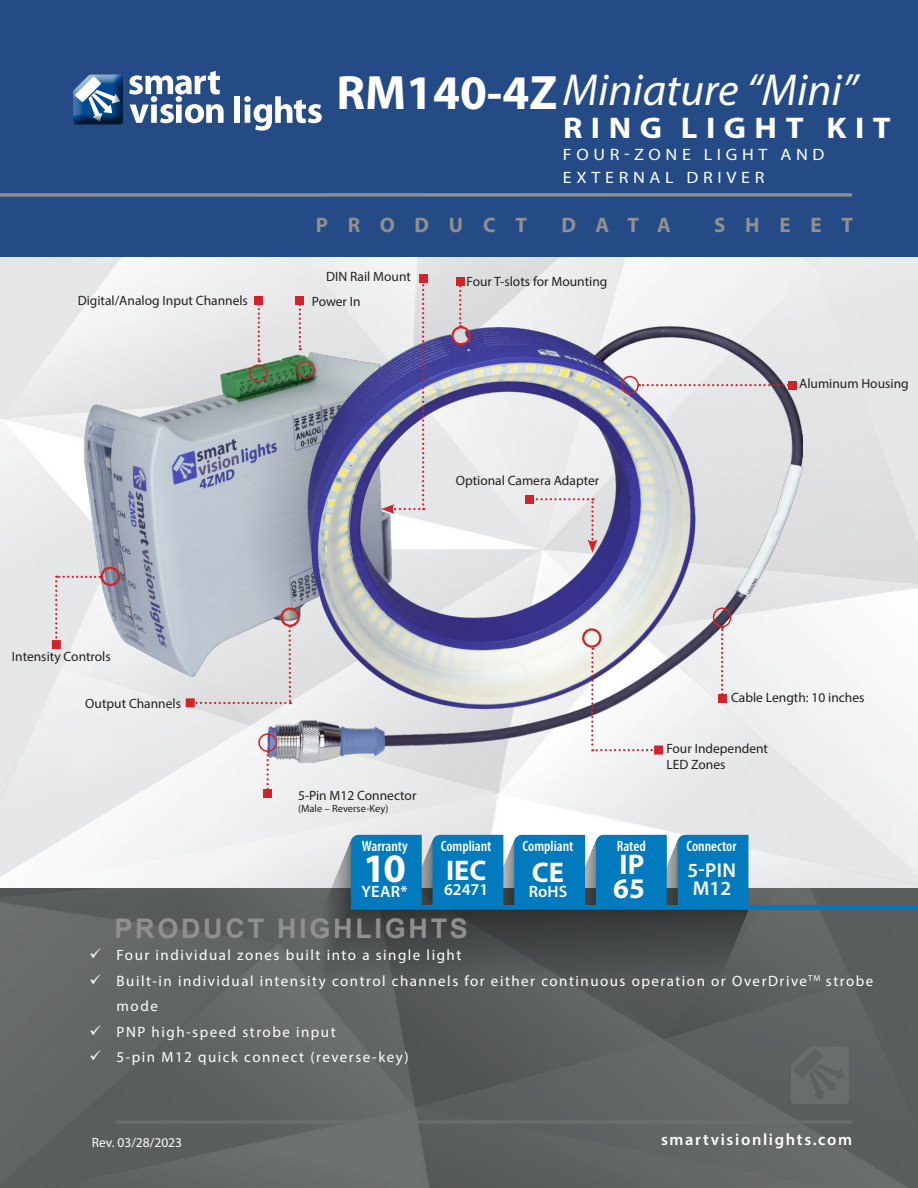
<style>
.page{position:relative;width:918px;height:1188px;background:#fff}
.page>*{position:absolute;margin:0;border:0;box-sizing:border-box;transform-origin:0 0}
.t1{font:700 48.45px "Myriad Pro";color:#fff}
.t2{font:italic 45px "Myriad Pro";color:#fff}
.t3{font:700 40.5px "Myriad Pro";color:#fff}
.t4{font:700 30px "Myriad Pro";letter-spacing:.26em;color:#fff;scale:1.09 1}
.t5{font:700 28.5px "Myriad Pro";color:#fff}
.t6{font:700 27px "Arial";letter-spacing:.1em;color:#90908f}
.t7{font:700 21px "Myriad Pro";letter-spacing:.94em;color:#90908f}
.t8{font:600 20.1px "Myriad Pro";letter-spacing:.015em;color:#fff}
.t9{font:600 16.5px "Myriad Pro";letter-spacing:.1em;color:#fff}
.t10{font:16.5px "Myriad Pro";letter-spacing:.26em;color:#fff;scale:1.09 1}
.t11{font:15px/25.5px "Myriad Pro";letter-spacing:.1em;color:#fff}
.t12{font:600 condensed 15px "Myriad Pro";color:#fff}
.t13{font:13.5px/16.2px "Myriad Pro";color:#231f20}
.t14{font:13.5px "Myriad Pro";color:#fff}
.t15{font:10.5px "Myriad Pro";color:#231f20}
</style>
<div class="page">
<img style="left:0;top:257px;width:918px;height:632px">
<img style="left:84px;top:326px;width:719px;height:437px">
<div style="left:0;top:889px;width:918px;height:299px;background:linear-gradient(to right,#616564,#5d6160)"></div>
<div style="left:0;top:0;width:918px;height:256px;background:#254b87"></div>
<svg style="left:322px;top:835px;width:596px;height:145px"></svg>
<hr style="left:116px;top:1120px;width:736px;height:4px;background:#6d716f">
<svg style="left:0;top:193px;width:852px;height:4px"></svg>
<svg style="left:267px;top:752px;width:2px;height:37px"></svg>
<div style="left:263px;top:789px;width:9px;height:9px;background:#d1232a"></div>
<div style="left:258px;top:733px;width:19px;height:19px;border:2px solid #d1232a;border-radius:50%"></div>
<svg style="left:459px;top:286px;width:2px;height:40px"></svg>
<div style="left:456px;top:277px;width:9px;height:9px;background:#d1232a"></div>
<svg style="left:530px;top:498px;width:67px;height:55px"></svg>
<div style="left:525px;top:495px;width:9px;height:9px;background:#d1232a"></div>
<svg style="left:791px;top:1047px;width:58px;height:57px"></svg>
<svg style="left:721px;top:627px;width:2px;height:67px"></svg>
<div style="left:718px;top:694px;width:9px;height:9px;background:#d1232a"></div>
<div style="left:713px;top:608px;width:18px;height:19px;border:2px solid #d1232a;border-radius:50%"></div>
<svg style="left:639px;top:384px;width:149px;height:2px"></svg>
<div style="left:788px;top:381px;width:9px;height:9px;background:#d1232a"></div>
<div style="left:621px;top:376px;width:18px;height:18px;border:2px solid #d1232a;border-radius:50%"></div>
<svg style="left:129px;top:71px;width:95px;height:52px"></svg>
<div style="left:235px;top:96px;width:5px;height:27px;background:#fff"></div>
<svg style="left:244px;top:96px;width:78px;height:35px"></svg>
<div style="left:72px;top:74px;width:54px;height:48px;background:#fff;opacity:.75"></div>
<div style="left:72px;top:75px;width:54px;height:52px;background:#231f20;opacity:.75"></div>
<div style="left:582px;top:628px;width:20px;height:20px;border:2px solid #d1232a;border-radius:50%"></div>
<svg style="left:591px;top:648px;width:69px;height:103px"></svg>
<div style="left:654px;top:746px;width:9px;height:9px;background:#d1232a"></div>
<div style="left:280px;top:607px;width:20px;height:20px;border:2px solid #d1232a;border-radius:50%"></div>
<svg style="left:190px;top:625px;width:101px;height:79px"></svg>
<div style="left:186px;top:698px;width:9px;height:9px;background:#d1232a"></div>
<svg style="left:258px;top:305px;width:2px;height:57px"></svg>
<div style="left:254px;top:296px;width:9px;height:9px;background:#d1232a"></div>
<div style="left:249px;top:364px;width:19px;height:18px;border:2px solid #d1232a;border-radius:50%"></div>
<svg style="left:299px;top:305px;width:2px;height:45px"></svg>
<div style="left:295px;top:296px;width:9px;height:9px;background:#d1232a"></div>
<div style="left:296px;top:361px;width:19px;height:18px;border:2px solid #d1232a;border-radius:50%"></div>
<div style="left:101px;top:567px;width:19px;height:19px;border:2px solid #d1232a;border-radius:50%"></div>
<svg style="left:55px;top:576px;width:46px;height:70px"></svg>
<div style="left:52px;top:640px;width:9px;height:9px;background:#d1232a"></div>
<svg style="left:381px;top:278px;width:43px;height:236px"></svg>
<div style="left:419px;top:274px;width:9px;height:9px;background:#d1232a"></div>
<div style="left:451px;top:326px;width:20px;height:20px;border:2px solid #d1232a;border-radius:50%"></div>
<svg style="left:91px;top:949px;width:10px;height:9px"></svg>
<svg style="left:91px;top:974px;width:10px;height:10px"></svg>
<svg style="left:91px;top:1025px;width:10px;height:10px"></svg>
<svg style="left:91px;top:1051px;width:10px;height:9px"></svg>
<p class="t2" style="left:563px;top:62px;width:296px">Miniature “Mini”</p>
<p class="t4" style="left:563px;top:108px;width:302px">RING LIGHT KIT</p>
<p class="t10" style="left:563px;top:144px;width:241px">FOUR-ZONE LIGHT AND</p>
<p class="t10" style="left:563px;top:167px;width:186px">EXTERNAL DRIVER</p>
<p class="t1" style="left:337px;top:61px;width:222px">RM140-4Z</p>
<p class="t7" style="left:316px;top:211px;width:213px">PRODUCT</p>
<p class="t7" style="left:562px;top:211px;width:111px">DATA</p>
<p class="t7" style="left:714px;top:211px;width:140px">SHEET</p>
<p class="t13" style="left:326px;top:268px;width:86px">DIN Rail Mount</p>
<p class="t13" style="left:78px;top:292px;width:172px">Digital/Analog Input Channels</p>
<p class="t13" style="left:312px;top:293px;width:50px">Power In</p>
<p class="t13" style="left:467px;top:273px;width:142px">Four T-slots for Mounting</p>
<p class="t13" style="left:456px;top:472px;width:145px">Optional Camera Adapter</p>
<p class="t13" style="left:799px;top:375px;width:111px">Aluminum Housing</p>
<p class="t13" style="left:12px;top:649px;width:100px">Intensity Controls</p>
<p class="t13" style="left:85px;top:695px;width:97px">Output Channels</p>
<p class="t13" style="left:298px;top:787px;width:120px">5-Pin M12 Connector</p>
<p class="t15" style="left:298px;top:802px;width:92px">(Male – Reverse-Key)</p>
<p class="t12" style="left:362px;top:837px;width:48px">Warranty</p>
<p class="t3" style="left:363px;top:842px;width:44px">10</p>
<p class="t9" style="left:362px;top:881px;width:48px">YEAR*</p>
<p class="t12" style="left:441px;top:837px;width:52px">Compliant</p>
<p class="t5" style="left:446px;top:852px;width:42px">IEC</p>
<p class="t9" style="left:444px;top:879px;width:46px">62471</p>
<p class="t6" style="left:114px;top:910px;width:355px">PRODUCT HIGHLIGHTS</p>
<p class="t12" style="left:523px;top:837px;width:52px">Compliant</p>
<p class="t5" style="left:532px;top:854px;width:34px">CE</p>
<p class="t9" style="left:529px;top:881px;width:40px">RoHS</p>
<p class="t13" style="left:731px;top:690px;width:135px">Cable Length: 10 inches</p>
<p class="t13" style="left:666px;top:740px;width:103px">Four Independent<br>LED Zones</p>
<p class="t12" style="left:617px;top:837px;width:30px">Rated</p>
<p class="t5" style="left:620px;top:845px;width:26px">IP</p>
<p class="t5" style="left:613px;top:869px;width:33px">65</p>
<p class="t12" style="left:686px;top:837px;width:52px">Connector</p>
<p class="t8" style="left:687px;top:857px;width:50px">5-PIN</p>
<p class="t8" style="left:693px;top:875px;width:40px">M12</p>
<p class="t11" style="left:117px;top:942px;width:346px">Four individual zones built into a single light</p>
<p class="t11" style="left:117px;top:968px;width:758px">Built-in individual intensity control channels for either continuous operation or OverDrive<sup>TM</sup> strobe mode</p>
<p class="t11" style="left:117px;top:1019px;width:221px">PNP high-speed strobe input</p>
<p class="t11" style="left:117px;top:1044px;width:294px">5-pin M12 quick connect (reverse-key)</p>
<p class="t14" style="left:92px;top:1135px;width:92px">Rev. 03/28/2023</p>
<p class="t9" style="left:661px;top:1129px;width:193px">smartvisionlights.com</p>
</div>
